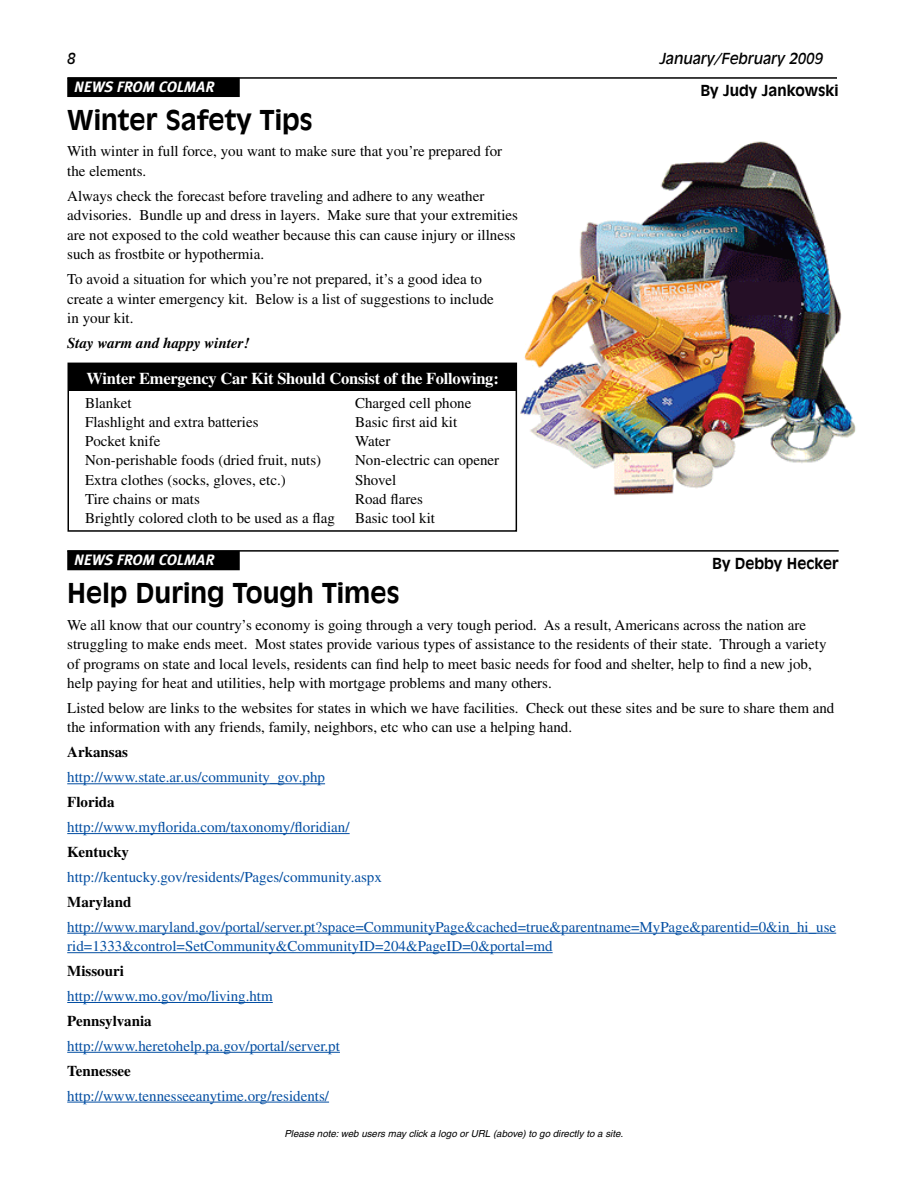
<style>
.page{position:relative;width:918px;height:1188px;background:#fff}
.page>*{position:absolute;margin:0;border:0;box-sizing:border-box;transform-origin:0 0}
.t1{font:700 27px "Incised 901 BT";color:#000}
.t2{font:700 16.5px "Times";letter-spacing:-.015em;color:#fff}
.t3{font:15px/19.5px "Times";color:#000}
.t4{font:15px/19.5px "Times";color:#034ea2}
.t5{font:700 15px "Times";color:#000}
.t6{font:700 15px "Incised 901 BT";color:#000}
.t7{font:italic 700 15px "Meta Plus";letter-spacing:-.005em;color:#fff}
.t8{font:italic 700 15px "Times";color:#000}
.t9{font:italic 15px "Incised 901 BT";color:#000}
.t10{font:italic 9.75px "Helvetica";color:#000}
</style>
<div class="page">
<hr style="left:68px;top:77px;width:769px;height:2px;background:#000">
<div style="left:67px;top:78px;width:173px;height:19px;background:#000"></div>
<img style="left:507px;top:141px;width:349px;height:369px">
<div style="left:68px;top:363px;width:449px;height:169px;border:2px solid #000"></div>
<div style="left:68px;top:363px;width:448px;height:28px;background:#000"></div>
<div style="left:67px;top:551px;width:173px;height:19px;background:#000"></div>
<hr style="left:67px;top:783px;width:258px;height:1px;background:#034ea2">
<hr style="left:67px;top:833px;width:283px;height:1px;background:#034ea2">
<hr style="left:67px;top:933px;width:769px;height:1px;background:#034ea2">
<hr style="left:67px;top:952px;width:486px;height:1px;background:#034ea2">
<hr style="left:67px;top:1002px;width:206px;height:1px;background:#034ea2">
<hr style="left:67px;top:1052px;width:273px;height:1px;background:#034ea2">
<hr style="left:67px;top:1102px;width:262px;height:1px;background:#034ea2">
<hr style="left:67px;top:550px;width:772px;height:2px;background:#000">
<p class="t9" style="left:68px;top:50px;width:10px">8</p>
<p class="t9" style="left:660px;top:50px;width:165px">January/February 2009</p>
<p class="t6" style="left:700px;top:81px;width:140px">By Judy Jankowski</p>
<h1 class="t1" style="left:67px;top:104px;width:247px">Winter Safety Tips</h1>
<p class="t7" style="left:74px;top:78px;width:104px">NEWS FROM COLMAR</p>
<p class="t3" style="left:67px;top:141px;width:436px">With winter in full force, you want to make sure that you’re prepared for the elements.</p>
<p class="t3" style="left:67px;top:186px;width:452px">Always check the forecast before traveling and adhere to any weather advisories. Bundle up and dress in layers. Make sure that your extremities are not exposed to the cold weather because this can cause injury or illness such as frostbite or hypothermia.</p>
<p class="t3" style="left:67px;top:269px;width:428px">To avoid a situation for which you’re not prepared, it’s a good idea to create a winter emergency kit. Below is a list of suggestions to include in your kit.</p>
<p class="t8" style="left:67px;top:334px;width:184px">Stay warm and happy winter!</p>
<p class="t2" style="left:87px;top:369px;width:414px">Winter Emergency Car Kit Should Consist of the Following:</p>
<p class="t3" style="left:85px;top:393px;width:48px">Blanket</p>
<p class="t3" style="left:355px;top:393px;width:118px">Charged cell phone</p>
<p class="t3" style="left:85px;top:412px;width:175px">Flashlight and extra batteries</p>
<p class="t3" style="left:355px;top:412px;width:104px">Basic first aid kit</p>
<p class="t3" style="left:85px;top:432px;width:77px">Pocket knife</p>
<p class="t3" style="left:355px;top:432px;width:37px">Water</p>
<p class="t3" style="left:85px;top:451px;width:238px">Non-perishable foods (dried fruit, nuts)</p>
<p class="t3" style="left:355px;top:451px;width:146px">Non-electric can opener</p>
<p class="t3" style="left:85px;top:470px;width:202px">Extra clothes (socks, gloves, etc.)</p>
<p class="t3" style="left:355px;top:470px;width:43px">Shovel</p>
<p class="t3" style="left:85px;top:489px;width:116px">Tire chains or mats</p>
<p class="t3" style="left:355px;top:489px;width:69px">Road flares</p>
<p class="t3" style="left:85px;top:508px;width:251px">Brightly colored cloth to be used as a flag</p>
<p class="t3" style="left:355px;top:508px;width:82px">Basic tool kit</p>
<p class="t7" style="left:74px;top:551px;width:104px">NEWS FROM COLMAR</p>
<h1 class="t1" style="left:67px;top:577px;width:334px">Help During Tough Times</h1>
<p class="t6" style="left:712px;top:554px;width:128px">By Debby Hecker</p>
<p class="t3" style="left:67px;top:615px;width:761px">We all know that our country’s economy is going through a very tough period. As a result, Americans across the nation are struggling to make ends meet. Most states provide various types of assistance to the residents of their state. Through a variety of programs on state and local levels, residents can find help to meet basic needs for food and shelter, help to find a new job, help paying for heat and utilities, help with mortgage problems and many others.</p>
<p class="t3" style="left:67px;top:698px;width:769px">Listed below are links to the websites for states in which we have facilities. Check out these sites and be sure to share them and the information with any friends, family, neighbors, etc who can use a helping hand.</p>
<p class="t5" style="left:67px;top:743px;width:62px">Arkansas</p>
<p class="t4" style="left:67px;top:767px;width:259px">http://www.state.ar.us/community_gov.php</p>
<p class="t5" style="left:67px;top:793px;width:49px">Florida</p>
<p class="t4" style="left:67px;top:817px;width:284px">http://www.myflorida.com/taxonomy/floridian/</p>
<p class="t5" style="left:67px;top:843px;width:63px">Kentucky</p>
<p class="t4" style="left:67px;top:867px;width:316px">http://kentucky.gov/residents/Pages/community.aspx</p>
<p class="t5" style="left:67px;top:893px;width:66px">Maryland</p>
<p class="t4" style="left:67px;top:917px;width:770px">http://www.maryland.gov/portal/server.pt?space=CommunityPage&amp;cached=true&amp;parentname=MyPage&amp;parentid=0&amp;in_hi_use rid=1333&amp;control=SetCommunity&amp;CommunityID=204&amp;PageID=0&amp;portal=md</p>
<p class="t5" style="left:67px;top:962px;width:58px">Missouri</p>
<p class="t4" style="left:67px;top:986px;width:207px">http://www.mo.gov/mo/living.htm</p>
<p class="t5" style="left:67px;top:1012px;width:86px">Pennsylvania</p>
<p class="t4" style="left:67px;top:1036px;width:274px">http://www.heretohelp.pa.gov/portal/server.pt</p>
<p class="t5" style="left:67px;top:1062px;width:65px">Tennessee</p>
<p class="t4" style="left:67px;top:1086px;width:263px">http://www.tennesseeanytime.org/residents/</p>
<p class="t10" style="left:284px;top:1128px;width:340px">Please note: web users may click a logo or URL (above) to go directly to a site.</p>
</div>
